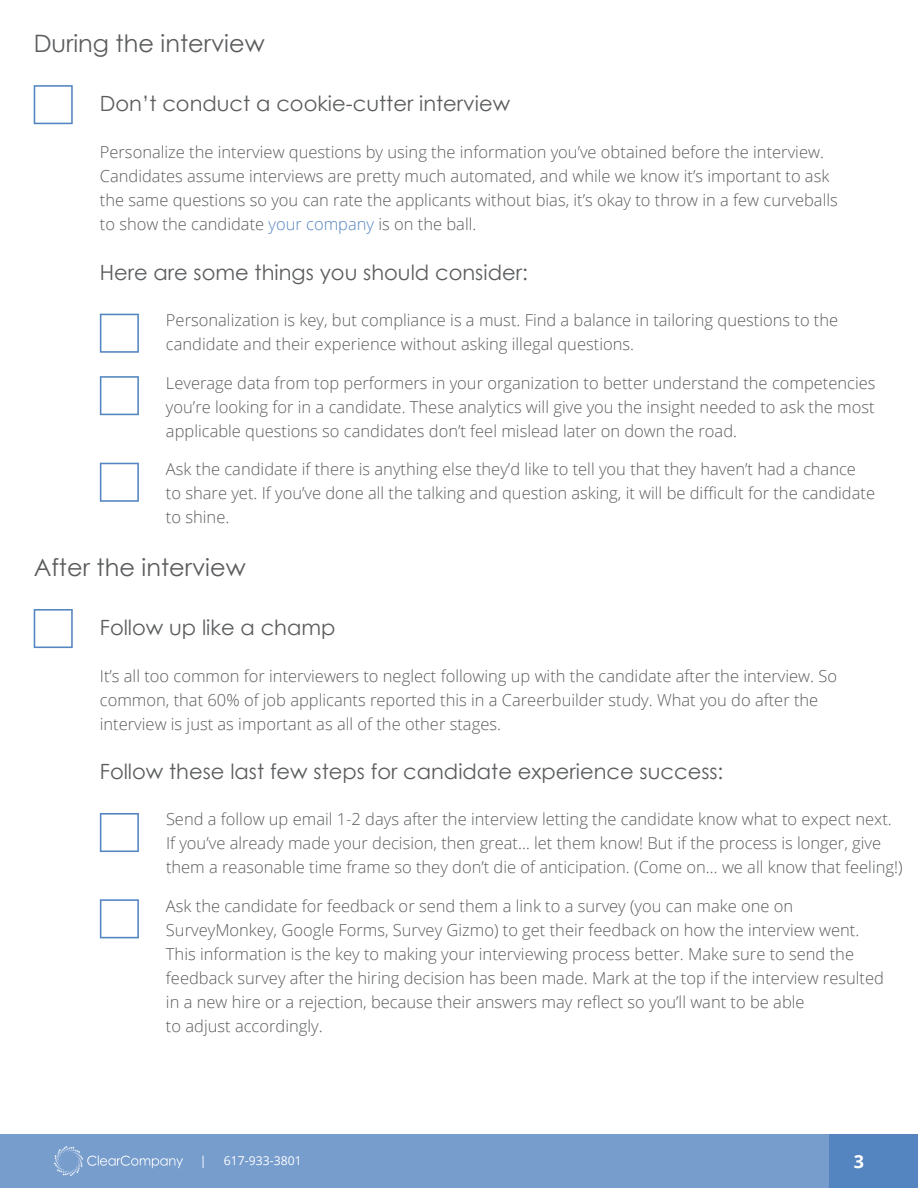
<style>
.page{position:relative;width:918px;height:1188px;background:#fff}
.page>*{position:absolute;margin:0;border:0;box-sizing:border-box;transform-origin:0 0}
.t1{font:24px "Century Gothic";color:#5a5c5e}
.t2{font:21px "Century Gothic";color:#5a5c5e}
.t3{font:700 18px "Open Sans";color:#fff}
.t4{font:300 16.5px/24px "Open Sans";color:#5a5c5e}
.t5{font:12.15px "Open Sans";color:#fff}
.s1{color:#5685c0}
</style>
<div class="page">
<div style="left:0;top:1134px;width:918px;height:54px;background:#779dcd"></div>
<img style="left:54px;top:1147px;width:128px;height:29px">
<div style="left:830px;top:1134px;width:88px;height:54px;background:#5585c1"></div>
<svg style="left:34px;top:85px;width:39px;height:39px"></svg>
<svg style="left:100px;top:314px;width:39px;height:39px"></svg>
<svg style="left:100px;top:376px;width:39px;height:39px"></svg>
<svg style="left:100px;top:463px;width:39px;height:39px"></svg>
<svg style="left:100px;top:899px;width:39px;height:39px"></svg>
<svg style="left:34px;top:609px;width:39px;height:39px"></svg>
<svg style="left:100px;top:813px;width:39px;height:39px"></svg>
<h1 class="t1" style="left:34px;top:28px;width:232px">During the interview</h1>
<p class="t2" style="left:100px;top:91px;width:412px">Don’t conduct a cookie-cutter interview</p>
<p class="t4" style="left:100px;top:139px;width:739px">Personalize the interview questions by using the information you’ve obtained before the interview.<br>Candidates assume interviews are pretty much automated, and while we know it’s important to ask the same questions so you can rate the applicants without bias, it’s okay to throw in a few curveballs to show the candidate <span class="s1">your company</span> is on the ball.</p>
<p class="t2" style="left:100px;top:259px;width:429px">Here are some things you should consider:</p>
<p class="t4" style="left:166px;top:308px;width:674px">Personalization is key, but compliance is a must. Find a balance in tailoring questions to the candidate and their experience without asking illegal questions.</p>
<p class="t4" style="left:166px;top:370px;width:711px;text-align:justify">Leverage data from top performers in your organization to better understand the competencies you’re looking for in a candidate. These analytics will give you the insight needed to ask the most applicable questions so candidates don’t feel mislead later on down the road.</p>
<p class="t4" style="left:166px;top:457px;width:711px">Ask the candidate if there is anything else they’d like to tell you that they haven’t had a chance to share yet. If you’ve done all the talking and question asking, it will be difficult for the candidate to shine.</p>
<h1 class="t1" style="left:34px;top:552px;width:213px">After the interview</h1>
<p class="t2" style="left:100px;top:615px;width:237px">Follow up like a champ</p>
<p class="t4" style="left:100px;top:663px;width:739px">It’s all too common for interviewers to neglect following up with the candidate after the interview. So common, that 60% of job applicants reported this in a Careerbuilder study. What you do after the interview is just as important as all of the other stages.</p>
<p class="t2" style="left:100px;top:758px;width:625px">Follow these last few steps for candidate experience success:</p>
<p class="t4" style="left:166px;top:807px;width:738px">Send a follow up email 1-2 days after the interview letting the candidate know what to expect next.<br>If you’ve already made your decision, then great… let them know! But if the process is longer, give them a reasonable time frame so they don’t die of anticipation. (Come on… we all know that feeling!)</p>
<p class="t4" style="left:166px;top:894px;width:719px">Ask the candidate for feedback or send them a link to a survey (you can make one on SurveyMonkey, Google Forms, Survey Gizmo) to get their feedback on how the interview went.<br>This information is the key to making your interviewing process better. Make sure to send the feedback survey after the hiring decision has been made. Mark at the top if the interview resulted in a new hire or a rejection, because their answers may reflect so you’ll want to be able<br>to adjust accordingly.</p>
<p class="t5" style="left:200px;top:1153px;width:8px">|</p>
<p class="t5" style="left:224px;top:1152px;width:79px">617-933-3801</p>
<p class="t3" style="left:854px;top:1149px;width:12px">3</p>
</div>
